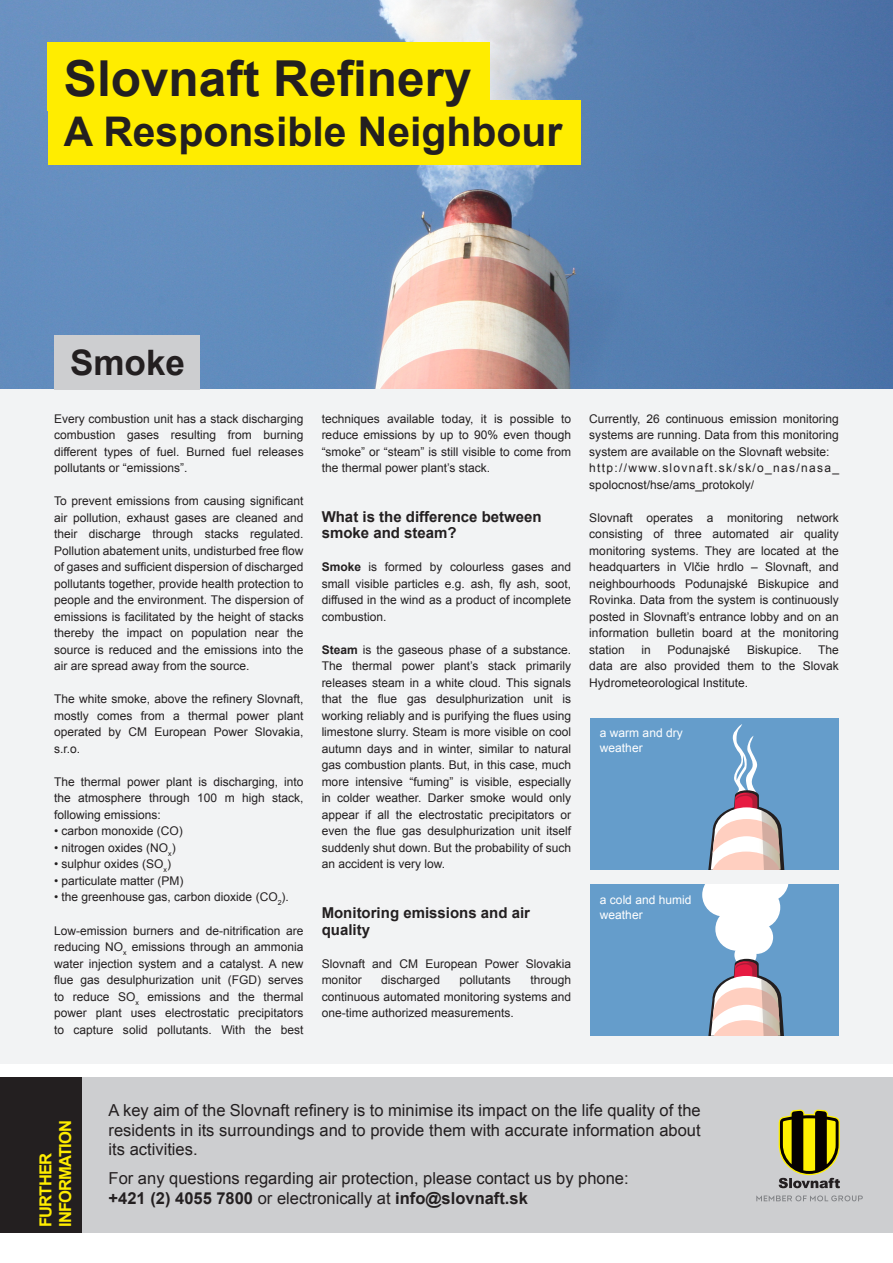
<style>
.page{position:relative;width:893px;height:1263px;background:#fff}
.page>*{position:absolute;margin:0;border:0;box-sizing:border-box;transform-origin:0 0}
.t1{font:700 49.5px "Arial";color:#231f20}
.t2{font:700 40.95px "Arial";color:#231f20}
.t3{font:700 35.1px "Arial";color:#231f20}
.t4{font:700 16.65px "Arial";letter-spacing:-.05em;color:#ffed00}
.t5{font:16.5px/19.8px "Arial";color:#231f20;text-align:justify}
.t6{font:700 16.5px "Arial";color:#231f20}
.t7{font:700 15px/16.5px "Arial";color:#231f20}
.t8{font:12px/16.5px "Arial";color:#231f20;text-align:justify}
.t9{font:12px "Arial";color:#fff}
.s1{font-weight:700}
.s2{font-weight:400}
</style>
<div class="page">
<div style="left:0;top:1078px;width:893px;height:155px;background:#cdced0"></div>
<div style="left:0;top:1078px;width:82px;height:155px;background:#231f20"></div>
<img style="left:0;top:0;width:893px;height:389px">
<div style="left:48px;top:42px;width:442px;height:68px;background:#ffed00"></div>
<div style="left:48px;top:100px;width:532px;height:65px;background:#ffed00"></div>
<div style="left:0;top:389px;width:893px;height:675px;background:#f2f3f4"></div>
<div style="left:54px;top:335px;width:146px;height:54px;background:#cdced0"></div>
<div style="left:590px;top:718px;width:248px;height:152px;background:#659dcb"></div>
<svg style="left:708px;top:724px;width:77px;height:146px"></svg>
<div style="left:590px;top:884px;width:248px;height:152px;background:#659dcb"></div>
<div style="left:734px;top:944px;width:22px;height:22px;background:#fff;border-radius:50%"></div>
<div style="left:740px;top:921px;width:33px;height:33px;background:#fff;border-radius:50%"></div>
<div style="left:715px;top:907px;width:44px;height:44px;background:#fff;border-radius:50%"></div>
<div style="left:737px;top:886px;width:43px;height:43px;background:#fff;border-radius:50%"></div>
<svg style="left:702px;top:884px;width:87px;height:32px"></svg>
<svg style="left:708px;top:959px;width:76px;height:77px"></svg>
<svg style="left:778px;top:1109px;width:62px;height:79px"></svg>
<svg style="left:756px;top:1195px;width:107px;height:6px"></svg>
<p class="t1" style="left:64px;top:46px;width:409px">Slovnaft Refinery</p>
<p class="t2" style="left:64px;top:104px;width:500px">A Responsible Neighbour</p>
<p class="t3" style="left:70px;top:339px;width:117px">Smoke</p>
<p class="t8" style="left:54px;top:411px;width:251px">Every combustion unit has a stack discharging combustion gases resulting from burning different types of fuel. Burned fuel releases pollutants or “emissions”.</p>
<p class="t8" style="left:54px;top:493px;width:251px">To prevent emissions from causing significant air pollution, exhaust gases are cleaned and their discharge through stacks regulated.<br>Pollution abatement units, undisturbed free flow of gases and sufficient dispersion of discharged pollutants together, provide health protection to people and the environment. The dispersion of emissions is facilitated by the height of stacks thereby the impact on population near the source is reduced and the emissions into the air are spread away from the source.</p>
<p class="t8" style="left:54px;top:691px;width:251px">The white smoke, above the refinery Slovnaft, mostly comes from a thermal power plant operated by CM European Power Slovakia, s.r.o.</p>
<p class="t8" style="left:54px;top:774px;width:251px">The thermal power plant is discharging, into the atmosphere through 100 m high stack, following emissions:</p>
<p class="t8" style="left:54px;top:823px;width:130px">• carbon monoxide (CO)</p>
<p class="t8" style="left:54px;top:840px;width:123px">• nitrogen oxides (NO<sub>x</sub>)</p>
<p class="t8" style="left:54px;top:856px;width:119px">• sulphur oxides (SO<sub>x</sub>)</p>
<p class="t8" style="left:54px;top:873px;width:131px">• particulate matter (PM)</p>
<p class="t8" style="left:54px;top:889px;width:236px">• the greenhouse gas, carbon dioxide (CO<sub>2</sub>).</p>
<p class="t8" style="left:54px;top:922px;width:251px">Low-emission burners and de-nitrification are reducing NO<sub>x</sub> emissions through an ammonia water injection system and a catalyst. A new flue gas desulphurization unit (FGD) serves to reduce SO<sub>x</sub> emissions and the thermal power plant uses electrostatic precipitators to capture solid pollutants. With the best</p>
<p class="t8" style="left:322px;top:411px;width:251px">techniques available today, it is possible to reduce emissions by up to 90% even though “smoke” or “steam” is still visible to come from the thermal power plant’s stack.</p>
<p class="t7" style="left:322px;top:509px;width:222px">What is the difference between smoke and steam?</p>
<p class="t8" style="left:322px;top:559px;width:251px"><span class="s1">Smoke</span> is formed by colourless gases and small visible particles e.g. ash, fly ash, soot, diffused in the wind as a product of incomplete combustion.</p>
<p class="t8" style="left:322px;top:642px;width:251px"><span class="s1">Steam</span> is the gaseous phase of a substance.<br>The thermal power plant’s stack primarily releases steam in a white cloud. This signals that the flue gas desulphurization unit is working reliably and is purifying the flues using limestone slurry. Steam is more visible on cool autumn days and in winter, similar to natural gas combustion plants. But, in this case, much more intensive “fuming” is visible, especially in colder weather. Darker smoke would only appear if all the electrostatic precipitators or even the flue gas desulphurization unit itself suddenly shut down. But the probability of such an accident is very low.</p>
<p class="t7" style="left:322px;top:905px;width:210px">Monitoring emissions and air quality</p>
<p class="t8" style="left:322px;top:955px;width:251px">Slovnaft and CM European Power Slovakia monitor</p>
<p class="t8" style="left:322px;top:972px;width:251px;text-indent:209px">through continuous automated monitoring systems and one-time authorized measurements.</p>
<p class="t8" style="left:381px;top:972px;width:60px">discharged</p>
<p class="t8" style="left:460px;top:972px;width:53px">pollutants</p>
<p class="t8" style="left:589px;top:411px;width:251px">Currently, 26 continuous emission monitoring systems are running. Data from this monitoring system are available on the Slovnaft website:</p>
<p class="t8" style="left:589px;top:460px;width:251px">http://www.slovnaft.sk/sk/o_nas/nasa_ spolocnost/hse/ams_protokoly/</p>
<p class="t8" style="left:589px;top:510px;width:251px">Slovnaft operates a monitoring network consisting of three automated air quality monitoring systems. They are located at the headquarters in Vlčie hrdlo – Slovnaft, and neighbourhoods Podunajské Biskupice and Rovinka. Data from the system is continuously posted in Slovnaft’s entrance lobby and on an information bulletin board at the monitoring station</p>
<p class="t8" style="left:641px;top:642px;width:11px">in</p>
<p class="t8" style="left:668px;top:642px;width:64px">Podunajské</p>
<p class="t8" style="left:747px;top:642px;width:56px">Biskupice.</p>
<p class="t8" style="left:589px;top:642px;width:251px;text-indent:229px">The data are also provided them to the Slovak Hydrometeorological Institute.</p>
<p class="t9" style="left:600px;top:725px;width:84px">a warm and dry</p>
<p class="t9" style="left:600px;top:740px;width:44px">weather</p>
<p class="t9" style="left:600px;top:892px;width:93px">a cold and humid</p>
<p class="t9" style="left:600px;top:906px;width:44px">weather</p>
<p class="t4" style="left:54px;top:1227px;width:109px;rotate:-90deg">INFORMATION</p>
<p class="t4" style="left:34px;top:1227px;width:76px;rotate:-90deg">FURTHER</p>
<p class="t5" style="left:109px;top:1100px;width:593px">A key aim of the Slovnaft refinery is to minimise its impact on the life quality of the residents in its surroundings and to provide them with accurate information about its activities.</p>
<p class="t5" style="left:109px;top:1169px;width:522px">For any questions regarding air protection, please contact us by phone:</p>
<p class="t6" style="left:109px;top:1187px;width:421px">+421 (2) 4055 7800 <span class="s2">or electronically at</span> info@slovnaft.sk</p>
</div>
